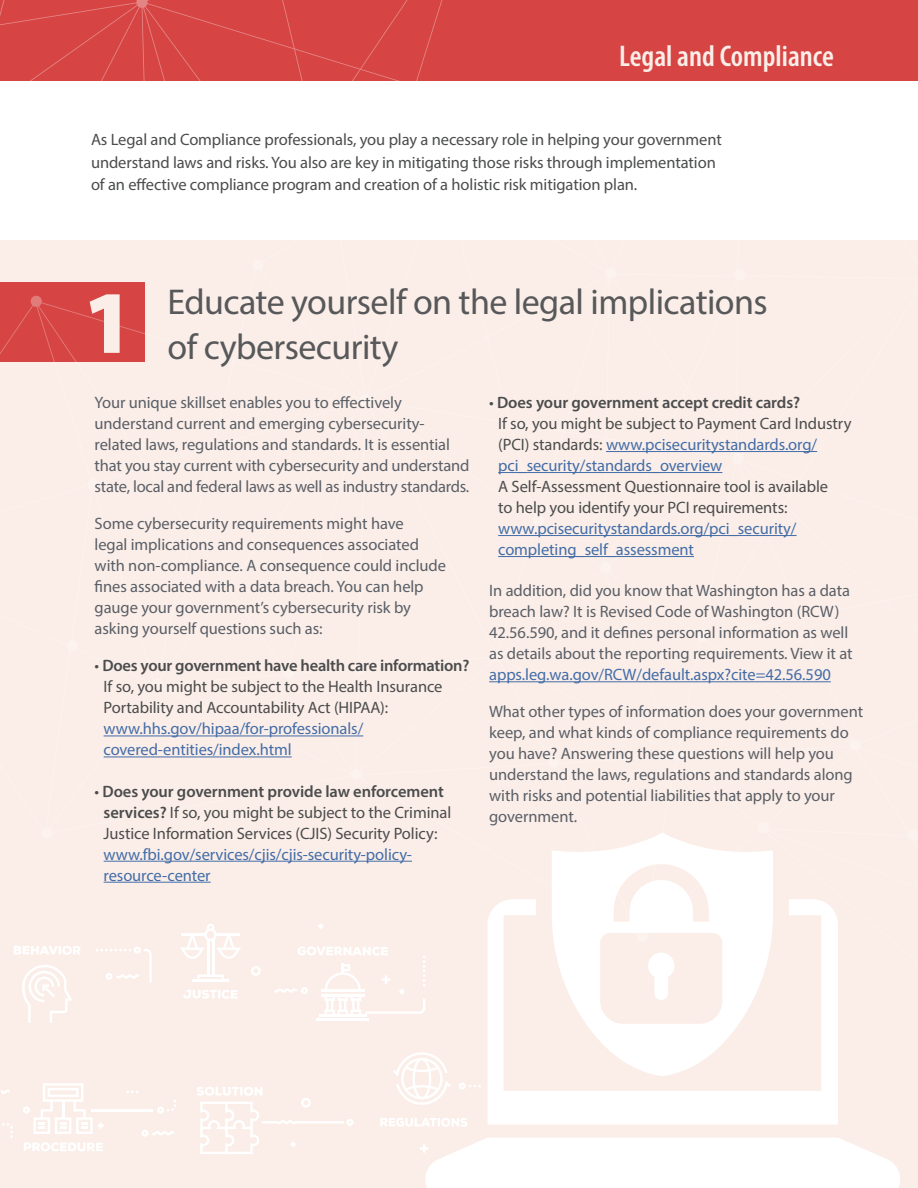
<style>
.page{position:relative;width:918px;height:1188px;background:#fff}
.page>*{position:absolute;margin:0;border:0;box-sizing:border-box;transform-origin:0 0}
.t1{font:900 90px "Myriad Pro";color:#fbeee8}
.t2{font:36px/44.2px "Myriad Pro";letter-spacing:-.015em;color:#57585a}
.t3{font:600 condensed 30px "Myriad Pro";color:#fbeee8}
.Body_1{font:16.5px/21px "Myriad Pro";letter-spacing:-.005em;color:#5a5f67}
.Bullets_1{font:16.5px/21px "Myriad Pro";letter-spacing:-.005em;color:#4b4c4d}
.s1{font-weight:600}
.s2{color:#436da8}
</style>
<div class="page">
<div style="left:0;top:241px;width:918px;height:947px;background:#fbeee8"></div>
<svg style="left:1px;top:282px;width:817px;height:170px"></svg>
<svg style="left:36px;top:282px;width:115px;height:170px"></svg>
<svg style="left:30px;top:295px;width:13px;height:13px"></svg>
<svg style="left:151px;top:282px;width:595px;height:401px"></svg>
<div style="left:0;top:0;width:918px;height:81px;background:#d64544"></div>
<svg style="left:0;top:0;width:443px;height:81px"></svg>
<hr style="left:104px;top:736px;width:259px;height:1px;background:#436da8">
<hr style="left:104px;top:757px;width:188px;height:1px;background:#436da8">
<hr style="left:104px;top:861px;width:308px;height:1px;background:#436da8">
<hr style="left:104px;top:882px;width:107px;height:1px;background:#436da8">
<hr style="left:606px;top:451px;width:211px;height:1px;background:#436da8">
<hr style="left:498px;top:472px;width:224px;height:1px;background:#436da8">
<hr style="left:498px;top:535px;width:299px;height:1px;background:#436da8">
<hr style="left:498px;top:556px;width:196px;height:1px;background:#436da8">
<hr style="left:489px;top:681px;width:342px;height:1px;background:#436da8">
<svg style="left:488px;top:899px;width:350px;height:226px"></svg>
<svg style="left:552px;top:833px;width:221px;height:243px;fill:#fff"></svg>
<svg style="left:648px;top:953px;width:26px;height:47px"></svg>
<svg style="left:183px;top:990px;width:55px;height:9px"></svg>
<svg style="left:14px;top:946px;width:67px;height:9px"></svg>
<svg style="left:380px;top:1118px;width:87px;height:9px"></svg>
<svg style="left:318px;top:924px;width:5px;height:5px"></svg>
<svg style="left:24px;top:1142px;width:79px;height:9px"></svg>
<svg style="left:251px;top:966px;width:10px;height:10px"></svg>
<svg style="left:420px;top:1138px;width:480px;height:50px;background:#fefdfd"></svg>
<svg style="left:127px;top:1091px;width:11px;height:2px"></svg>
<svg style="left:2px;top:1090px;width:8px;height:4px"></svg>
<svg style="left:141px;top:1130px;width:34px;height:7px"></svg>
<svg style="left:459px;top:1083px;width:22px;height:7px"></svg>
<svg style="left:2px;top:1123px;width:11px;height:15px"></svg>
<hr style="left:92px;top:1109px;width:61px;height:2px;background:#fff">
<svg style="left:157px;top:1100px;width:19px;height:14px"></svg>
<svg style="left:96px;top:947px;width:56px;height:36px"></svg>
<svg style="left:274px;top:946px;width:151px;height:71px"></svg>
<hr style="left:317px;top:1019px;width:52px;height:2px;background:#fff">
<svg style="left:23px;top:1083px;width:81px;height:51px"></svg>
<svg style="left:197px;top:1087px;width:157px;height:67px"></svg>
<hr style="left:212px;top:939px;width:2px;height:37px;background:#fff">
<hr style="left:207px;top:939px;width:2px;height:37px;background:#fff">
<svg style="left:181px;top:924px;width:59px;height:35px"></svg>
<svg style="left:197px;top:975px;width:27px;height:4px"></svg>
<hr style="left:192px;top:979px;width:37px;height:2px;background:#fff">
<svg style="left:22px;top:965px;width:50px;height:58px"></svg>
<svg style="left:393px;top:1052px;width:58px;height:53px"></svg>
<p class="t3" style="left:619px;top:38px;width:216px">Legal and Compliance</p>
<p class="Bullets_1" style="left:91px;top:128px;width:632px;line-height:22.5px">As Legal and Compliance professionals, you play a necessary role in helping your government understand laws and risks. You also are key in mitigating those risks through implementation of an effective compliance program and creation of a holistic risk mitigation plan.</p>
<p class="t1" style="left:83px;top:262px;width:53px">1</p>
<p class="t2" style="left:167px;top:280px;width:602px">Educate yourself on the legal implications of cybersecurity</p>
<p class="Body_1" style="left:95px;top:392px;width:376px">Your unique skillset enables you to effectively understand current and emerging cybersecurity&shy;related laws, regulations and standards. It is essential that you stay current with cybersecurity and understand state, local and federal laws as well as industry standards.</p>
<p class="Body_1" style="left:95px;top:513px;width:353px">Some cybersecurity requirements might have<br>legal implications and consequences associated with non-compliance. A consequence could include fines associated with a data breach. You can help gauge your government’s cybersecurity risk by asking yourself questions such as:</p>
<p class="Bullets_1" style="left:104px;top:655px;width:367px;text-indent:-9px">• <span class="s1">Does your government have health care information?<br></span>If so, you might be subject to the Health Insurance Portability and Accountability Act (HIPAA): <span class="s2">www.hhs.gov/hipaa/for-professionals/ covered-entities/index.html</span></p>
<p class="Bullets_1" style="left:104px;top:780px;width:349px;text-indent:-9px">• <span class="s1">Does your government provide law enforcement services?</span> If so, you might be subject to the Criminal Justice Information Services (CJIS) Security Policy: <span class="s2">www.fbi.gov/services/cjis/cjis-security-policy&shy;resource-center</span></p>
<p class="Bullets_1" style="left:498px;top:392px;width:355px;text-indent:-9px">• <span class="s1">Does your government accept credit cards?<br></span>If so, you might be subject to Payment Card Industry (PCI) standards: <span class="s2">www.pcisecuritystandards.org/ pci_security/standards_overview<br></span>A Self-Assessment Questionnaire tool is available<br>to help you identify your PCI requirements: <span class="s2">www.pcisecuritystandards.org/pci_security/ completing_self_assessment</span></p>
<p class="Body_1" style="left:489px;top:580px;width:365px">In addition, did you know that Washington has a data breach law? It is Revised Code of Washington (RCW)<br>42.56.590, and it defines personal information as well as details about the reporting requirements. View it at <span class="s2">apps.leg.wa.gov/RCW/default.aspx?cite=42.56.590</span></p>
<p class="Body_1" style="left:489px;top:701px;width:375px">What other types of information does your government keep, and what kinds of compliance requirements do you have? Answering these questions will help you understand the laws, regulations and standards along with risks and potential liabilities that apply to your government.</p>
</div>
